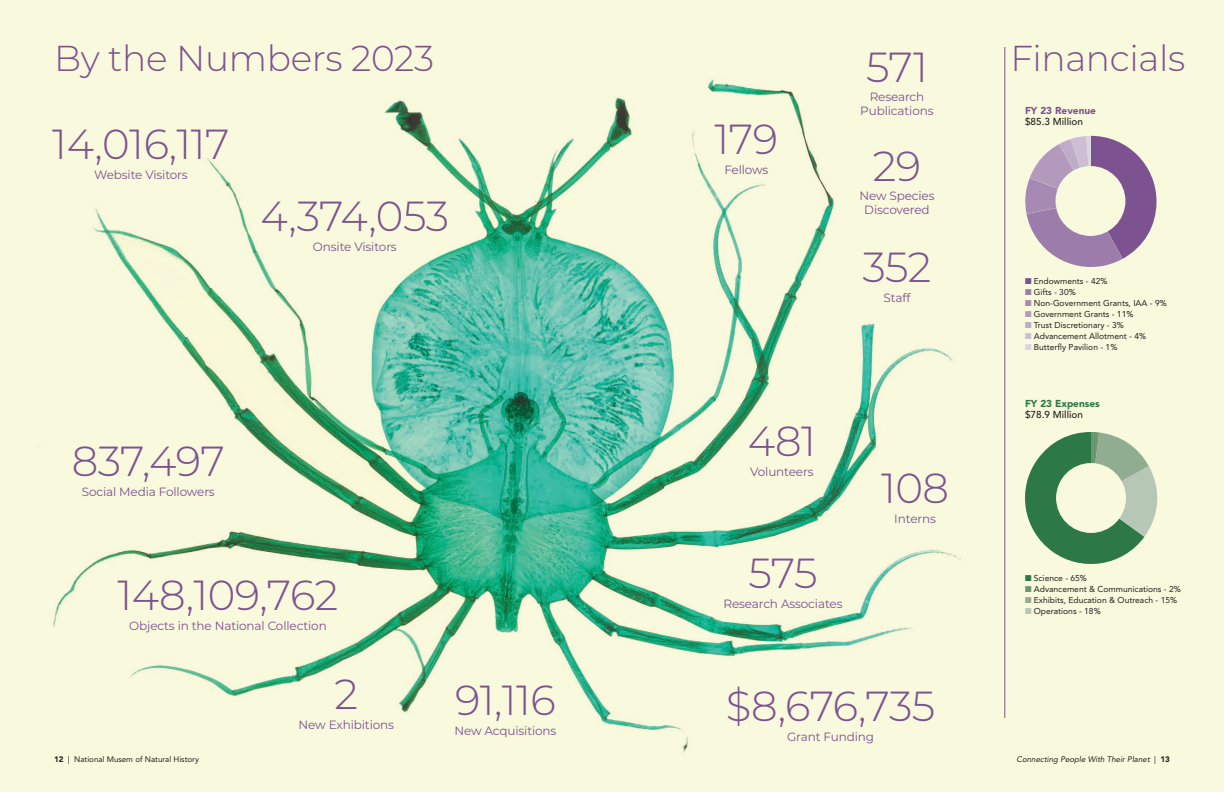
<style>
.page{position:relative;width:1224px;height:792px;background:#fff}
.page>*{position:absolute;margin:0;border:0;box-sizing:border-box;transform-origin:0 0}
.t1{font:300 42px "Montserrat";letter-spacing:-.01em;color:#7d5290}
.t2{font:300 36px "Montserrat";letter-spacing:-.01em;color:#7d5290}
.t3{font:12px/14px "Montserrat";letter-spacing:-.01em;color:#7d5290;text-align:center}
.t4{font:500 10px "Avenir LT Pro";color:#231f20}
.t5{font:900 10px "Avenir LT Pro";color:#2d7847}
.t6{font:900 10px "Avenir LT Pro";color:#7d5290}
.t7{font:8.5px "Avenir LT Pro";color:#231f20}
.t8{font:italic 8px "Avenir LT Pro";color:#231f20}
.t9{font:8px "Avenir LT Pro";color:#231f20}
.s1{font-weight:900}
.s2{color:#7d5290}
.s3{color:#9b7caa}
.s4{color:#a68ab3}
.s5{color:#b39abd}
.s6{color:#bfacc9}
.s7{color:#cdbed5}
.s8{color:#dbd2e2}
.s9{color:#2d7847}
.s10{color:#6c9571}
.s11{color:#90ac91}
.s12{color:#b7c7b6}
.s13{font-style:normal}
.s14{font-weight:900;font-style:normal}
</style>
<div class="page">
<img style="left:0;top:0;width:1224px;height:792px">
<svg style="left:1024px;top:136px;width:132px;height:140px;background:#b7a1b8"></svg>
<div style="left:1056px;top:166px;width:69px;height:70px;background:#f8f9dd;border-radius:50%"></div>
<svg style="left:1016px;top:432px;width:145px;height:141px;background:#97b996"></svg>
<div style="left:1056px;top:463px;width:70px;height:70px;background:#f8f9dd;border-radius:50%"></div>
<hr style="left:1005px;top:47px;width:1px;height:671px;background:#7d5290">
<h1 class="t2" style="left:54px;top:34px;width:382px">By the Numbers 2023</h1>
<p class="t1" style="left:52px;top:116px;width:179px">14,016,117</p>
<h2 class="t3" style="left:94px;top:168px;width:95px">Website Visitors</h2>
<p class="t1" style="left:260px;top:187px;width:190px">4,374,053</p>
<h2 class="t3" style="left:313px;top:239px;width:85px">Onsite Visitors</h2>
<p class="t1" style="left:72px;top:433px;width:155px">837,497</p>
<h2 class="t3" style="left:82px;top:485px;width:135px">Social Media Followers</h2>
<p class="t1" style="left:117px;top:567px;width:223px">148,109,762</p>
<h2 class="t3" style="left:129px;top:618px;width:199px">Objects in the National Collection</h2>
<p class="t1" style="left:334px;top:666px;width:25px">2</p>
<p class="t9" style="left:54px;top:754px;width:146px"><span class="s1">12</span> | National Musem of Natural History</p>
<h2 class="t3" style="left:299px;top:717px;width:97px">New Exhibitions</h2>
<p class="t1" style="left:455px;top:671px;width:102px">91,116</p>
<h2 class="t3" style="left:454px;top:723px;width:104px">New Acquisitions</h2>
<p class="t1" style="left:866px;top:39px;width:63px">571</p>
<p class="t1" style="left:715px;top:110px;width:65px">179</p>
<h2 class="t3" style="left:724px;top:162px;width:46px">Fellows</h2>
<p class="t3" style="left:860px;top:89px;width:75px">Research<br>Publications</p>
<p class="t1" style="left:873px;top:138px;width:50px">29</p>
<h2 class="t3" style="left:859px;top:188px;width:77px">New Species<br>Discovered</h2>
<p class="t1" style="left:862px;top:238px;width:71px">352</p>
<h2 class="t3" style="left:884px;top:290px;width:28px">Staff</h2>
<p class="t1" style="left:748px;top:413px;width:70px">481</p>
<h2 class="t3" style="left:750px;top:465px;width:65px">Volunteers</h2>
<p class="t1" style="left:749px;top:544px;width:71px">575</p>
<h2 class="t3" style="left:724px;top:596px;width:120px">Research Associates</h2>
<p class="t1" style="left:881px;top:460px;width:70px">108</p>
<h2 class="t3" style="left:894px;top:512px;width:43px">Interns</h2>
<p class="t1" style="left:726px;top:678px;width:211px">$8,676,735</p>
<h2 class="t3" style="left:787px;top:729px;width:89px">Grant Funding</h2>
<h2 class="t2" style="left:1010px;top:34px;width:176px">Financials</h2>
<h3 class="t6" style="left:1025px;top:105px;width:72px">FY 23 Revenue</h3>
<p class="t4" style="left:1025px;top:116px;width:59px">$85.3 Million</p>
<p class="t7" style="left:1025px;top:276px;width:84px"><span class="s2">■</span> Endowments - 42%</p>
<p class="t7" style="left:1025px;top:287px;width:52px"><span class="s3">■</span> Gifts - 30%</p>
<p class="t7" style="left:1025px;top:298px;width:143px"><span class="s4">■</span> Non-Government Grants, IAA - 9%</p>
<p class="t7" style="left:1025px;top:309px;width:110px"><span class="s5">■</span> Government Grants - 11%</p>
<p class="t7" style="left:1025px;top:320px;width:100px"><span class="s6">■</span> Trust Discretionary - 3%</p>
<p class="t7" style="left:1025px;top:331px;width:123px"><span class="s7">■</span> Advancement Allotment - 4%</p>
<p class="t7" style="left:1025px;top:342px;width:94px"><span class="s8">■</span> Butterfly Pavilion - 1%</p>
<h3 class="t5" style="left:1025px;top:397px;width:76px">FY 23 Expenses</h3>
<p class="t4" style="left:1025px;top:408px;width:59px">$78.9 Million</p>
<p class="t7" style="left:1025px;top:573px;width:64px"><span class="s9">■</span> Science - 65%</p>
<p class="t7" style="left:1025px;top:584px;width:157px"><span class="s10">■</span> Advancement &amp; Communications - 2%</p>
<p class="t7" style="left:1025px;top:595px;width:154px"><span class="s11">■</span> Exhibits, Education &amp; Outreach - 15%</p>
<p class="t7" style="left:1025px;top:606px;width:77px"><span class="s12">■</span> Operations - 18%</p>
<p class="t8" style="left:1016px;top:754px;width:155px">Connecting People With Their Planet <span class="s13">|</span> <span class="s14">13</span></p>
</div>
